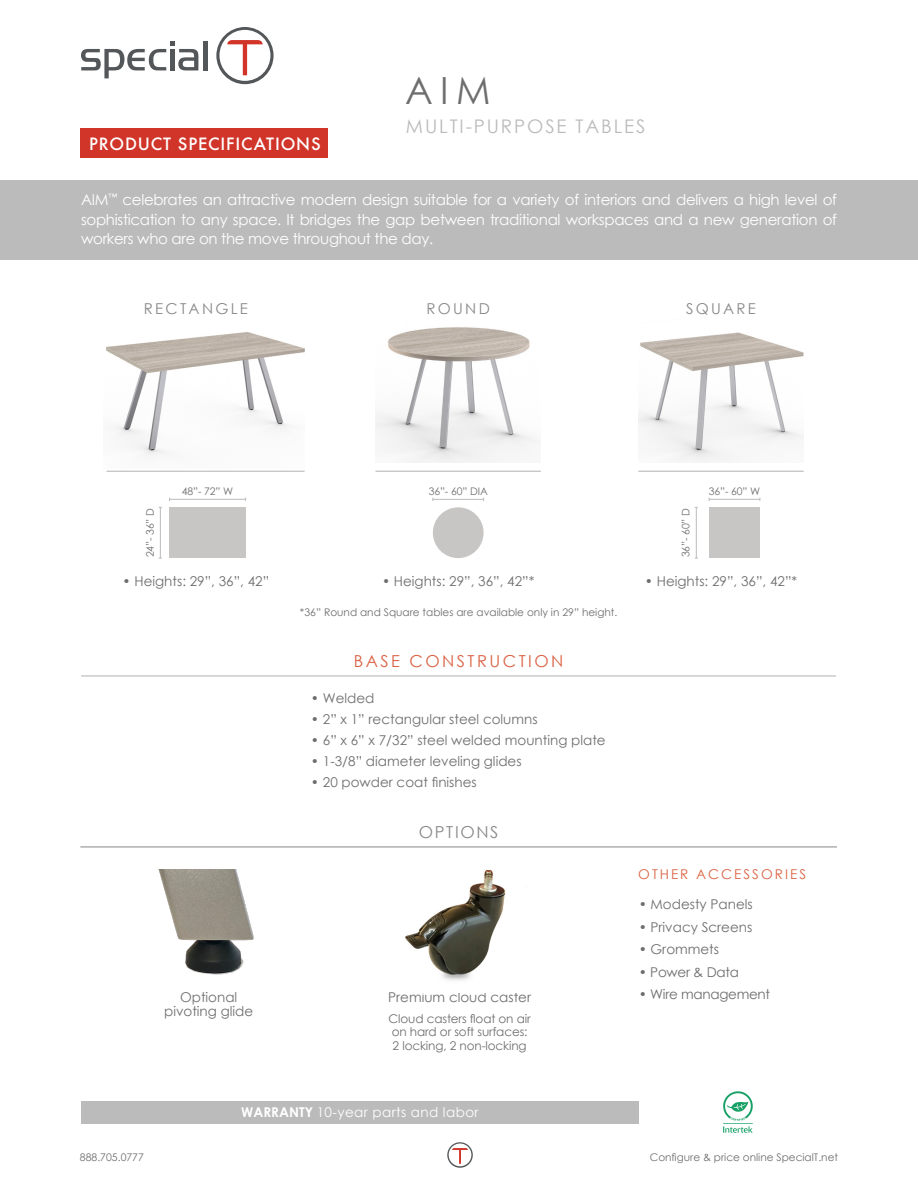
<style>
.page{position:relative;width:918px;height:1188px;background:#fff}
.page>*{position:absolute;margin:0;border:0;box-sizing:border-box;transform-origin:0 0}
.t1{font:37.5px "Century Gothic";color:#6e6e6f}
.t2{font:18.75px "Century Gothic";letter-spacing:.1em;color:#babbba}
.t3{font:500 16.5px "Futura";letter-spacing:.05em;color:#fff}
.t4{font:16.5px "Century Gothic";letter-spacing:.15em;color:#da6244}
.t5{font:16.5px "Century Gothic";letter-spacing:.1em;color:#8a888a}
.t6{font:15px/19.5px "Century Gothic";letter-spacing:-.02em;color:#fff;text-align:justify}
.t7{font:15px "Century Gothic";letter-spacing:.15em;color:#8a888a}
.t8{font:13.5px "Century Gothic";color:#6e6e6f}
.t9{font:13.5px "Century Gothic";letter-spacing:.03em;color:#fff}
.t10{font:13.5px "Century Gothic";letter-spacing:-.02em;color:#6e6e6f}
.t11{font:13.5px "Century Gothic";letter-spacing:.15em;color:#da6244}
.t12{font:12px "Century Gothic";letter-spacing:-.01em;color:#6e6e6f}
.t13{font:10.5px "Century Gothic";color:#6e6e6f}
.t14{font:10.35px "Century Gothic";letter-spacing:-.01em;color:#6e6e6f}
.s1{font-weight:700}
</style>
<div class="page">
<div style="left:80px;top:128px;width:248px;height:30px;background:#d13529"></div>
<hr style="left:204px;top:41px;width:4px;height:29px;background:#545759">
<svg style="left:81px;top:41px;width:117px;height:37px"></svg>
<svg style="left:216px;top:27px;width:58px;height:57px"></svg>
<svg style="left:447px;top:1142px;width:26px;height:26px"></svg>
<div style="left:0;top:181px;width:918px;height:79px;background:#babbba"></div>
<div style="left:81px;top:1101px;width:558px;height:22px;background:#babbba"></div>
<img style="left:106px;top:332px;width:199px;height:124px">
<div style="left:169px;top:507px;width:77px;height:51px;background:#c7c6c4"></div>
<hr style="left:160px;top:507px;width:1px;height:51px;background:#babbba">
<hr style="left:169px;top:499px;width:77px;height:1px;background:#babbba">
<div style="left:433px;top:507px;width:51px;height:51px;background:#c7c6c4;border-radius:50%"></div>
<hr style="left:433px;top:499px;width:51px;height:1px;background:#babbba">
<div style="left:709px;top:507px;width:51px;height:51px;background:#c7c6c4"></div>
<hr style="left:709px;top:499px;width:51px;height:1px;background:#babbba">
<hr style="left:696px;top:507px;width:1px;height:51px;background:#babbba">
<hr style="left:638px;top:471px;width:166px;height:1px;background:#aeb3b2">
<hr style="left:376px;top:471px;width:165px;height:1px;background:#aeb3b2">
<hr style="left:107px;top:471px;width:198px;height:1px;background:#aeb3b2">
<img style="left:376px;top:327px;width:162px;height:135px">
<img style="left:638px;top:332px;width:166px;height:130px">
<hr style="left:80px;top:847px;width:757px;height:1px;background:#848689">
<img style="left:158px;top:869px;width:96px;height:106px">
<img style="left:406px;top:870px;width:100px;height:110px">
<svg style="left:723px;top:1091px;width:30px;height:42px"></svg>
<hr style="left:81px;top:676px;width:755px;height:1px;background:#aeb3b2">
<p class="t3" style="left:89px;top:133px;width:233px">PRODUCT SPECIFICATIONS</p>
<h1 class="t1" style="left:405px;top:65px;width:87px">AIM</h1>
<h2 class="t2" style="left:406px;top:113px;width:241px">MULTI-PURPOSE TABLES</h2>
<p class="t6" style="left:81px;top:190px;width:758px">AIM<sup>™</sup> celebrates an attractive modern design suitable for a variety of interiors and delivers a high level of sophistication to any space. It bridges the gap between traditional workspaces and a new generation of workers who are on the move throughout the day.</p>
<p class="t7" style="left:144px;top:298px;width:105px">RECTANGLE</p>
<p class="t7" style="left:427px;top:298px;width:65px">ROUND</p>
<p class="t7" style="left:686px;top:298px;width:71px">SQUARE</p>
<p class="t14" style="left:143px;top:557px;width:51px;rotate:-90deg">24”- 36” D</p>
<p class="t14" style="left:182px;top:484px;width:53px">48”- 72” W</p>
<p class="t14" style="left:429px;top:484px;width:61px">36”- 60” DIA</p>
<p class="t14" style="left:709px;top:484px;width:53px">36”- 60” W</p>
<p class="t14" style="left:679px;top:557px;width:51px;rotate:-90deg">36”- 60” D</p>
<p class="t8" style="left:123px;top:572px;width:148px">• Heights: 29”, 36”, 42”</p>
<p class="t8" style="left:382px;top:572px;width:154px">• Heights: 29”, 36”, 42”*</p>
<p class="t8" style="left:645px;top:572px;width:154px">• Heights: 29”, 36”, 42”*</p>
<p class="t13" style="left:300px;top:605px;width:319px">*36” Round and Square tables are available only in 29” height.</p>
<p class="t4" style="left:354px;top:649px;width:211px">BASE CONSTRUCTION</p>
<p class="t8" style="left:311px;top:689px;width:65px">• Welded</p>
<p class="t8" style="left:311px;top:710px;width:228px">• 2” x 1” rectangular steel columns</p>
<p class="t8" style="left:311px;top:731px;width:296px">• 6” x 6” x 7/32” steel welded mounting plate</p>
<p class="t8" style="left:311px;top:752px;width:212px">• 1-3/8” diameter leveling glides</p>
<p class="t8" style="left:311px;top:773px;width:167px">• 20 powder coat finishes</p>
<p class="t8" style="left:180px;top:988px;width:59px">Optional</p>
<p class="t8" style="left:164px;top:1001px;width:91px">pivoting glide</p>
<p class="t5" style="left:419px;top:821px;width:81px">OPTIONS</p>
<p class="t8" style="left:388px;top:988px;width:144px">Premium cloud caster</p>
<p class="t12" style="left:389px;top:1010px;width:144px">Cloud casters float on air</p>
<p class="t12" style="left:392px;top:1024px;width:137px">on hard or soft surfaces:</p>
<p class="t12" style="left:393px;top:1037px;width:136px">2 locking, 2 non-locking</p>
<p class="t9" style="left:241px;top:1103px;width:239px"><span class="s1">WARRANTY</span> 10-year parts and labor</p>
<p class="t11" style="left:638px;top:865px;width:169px">OTHER ACCESSORIES</p>
<p class="t8" style="left:639px;top:895px;width:115px">• Modesty Panels</p>
<p class="t8" style="left:639px;top:917px;width:115px">• Privacy Screens</p>
<p class="t8" style="left:639px;top:940px;width:82px">• Grommets</p>
<p class="t10" style="left:639px;top:962px;width:102px">• Power &amp; Data</p>
<p class="t10" style="left:639px;top:985px;width:133px">• Wire management</p>
<p class="t13" style="left:80px;top:1150px;width:65px">888.705.0777</p>
<p class="t13" style="left:650px;top:1150px;width:190px">Configure &amp; price online SpecialT.net</p>
</div>
